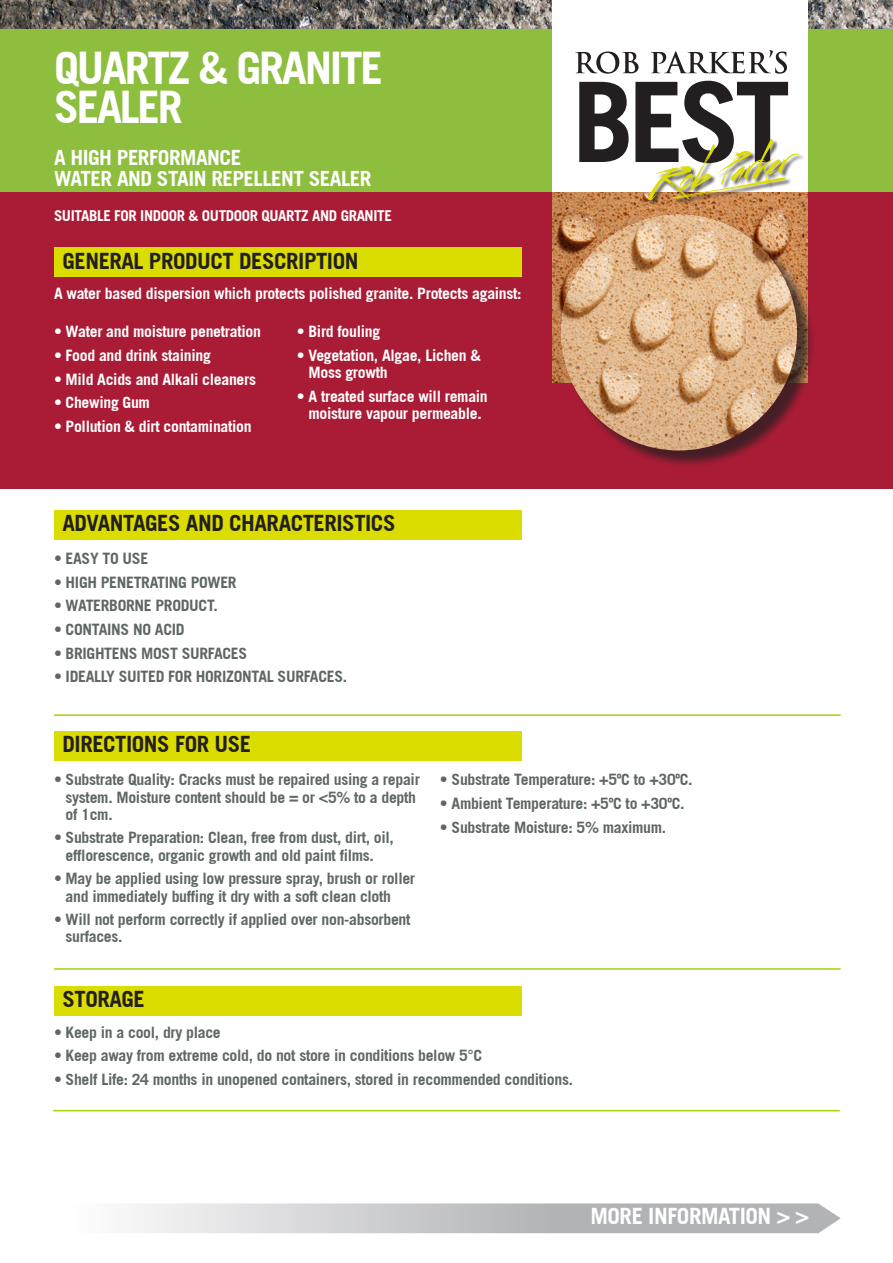
<style>
.page{position:relative;width:893px;height:1263px;background:#fff}
.page>*{position:absolute;margin:0;border:0;box-sizing:border-box;transform-origin:0 0}
.t1{font:700 45px "Trade Gothic";letter-spacing:-.05em;color:#fff}
.t2{font:700 22.5px "Trade Gothic";letter-spacing:-.02em;color:#231f20}
.t3{font:700 22.5px "Trade Gothic";letter-spacing:-.02em;color:#fff}
.t4{font:700 21px "Trade Gothic";letter-spacing:-.025em;color:#fff}
.t5{font:700 15.75px/17.2px "Trade Gothic";letter-spacing:-.02em;color:#5e6763}
.t6{font:700 15.75px/17.2px "Trade Gothic";letter-spacing:-.02em;color:#fff}
.t7{font:700 15px "Trade Gothic";letter-spacing:-.025em;color:#fff}
</style>
<div class="page">
<div style="left:0;top:191px;width:893px;height:298px;background:#aa1c35"></div>
<div style="left:0;top:0;width:893px;height:191px;background:#8dbe3e"></div>
<img style="left:0;top:0;width:553px;height:28px">
<img style="left:808px;top:0;width:85px;height:28px">
<svg style="left:553px;top:191px;width:255px;height:191px;background:#be7e4c"></svg>
<div style="left:553px;top:0;width:255px;height:191px;background:#fff"></div>
<svg style="left:575px;top:52px;width:64px;height:22px"></svg>
<svg style="left:651px;top:50px;width:136px;height:24px"></svg>
<svg style="left:579px;top:82px;width:50px;height:80px"></svg>
<div style="left:648px;top:139px;width:158px;height:71px;background:#231f20;opacity:.75"></div>
<svg style="left:635px;top:81px;width:167px;height:131px"></svg>
<hr style="left:54px;top:714px;width:787px;height:2px;background:#a2d40a">
<div style="left:54px;top:247px;width:468px;height:29px;background:#dbdc00"></div>
<div style="left:54px;top:510px;width:468px;height:30px;background:#dbdc00"></div>
<div style="left:54px;top:731px;width:468px;height:30px;background:#dbdc00"></div>
<hr style="left:54px;top:968px;width:787px;height:2px;background:#a2d40a">
<svg style="left:133px;top:1203px;width:708px;height:30px;background:#c7c8cb"></svg>
<div style="left:563px;top:216px;width:253px;height:253px;background:#231f20;opacity:.75"></div>
<img style="left:561px;top:214px;width:236px;height:236px;border-radius:118px">
<hr style="left:53px;top:1110px;width:787px;height:1px;background:#a2d40a">
<div style="left:54px;top:986px;width:468px;height:30px;background:#dbdc00"></div>
<p class="t1" style="left:54px;top:40px;width:330px">QUARTZ &amp; GRANITE</p>
<p class="t1" style="left:54px;top:79px;width:130px">SEALER</p>
<p class="t4" style="left:54px;top:145px;width:189px">A HIGH PERFORMANCE</p>
<p class="t4" style="left:54px;top:166px;width:319px">WATER AND STAIN REPELLENT SEALER</p>
<p class="t7" style="left:54px;top:206px;width:339px">SUITABLE FOR INDOOR &amp; OUTDOOR QUARTZ AND GRANITE</p>
<p class="t2" style="left:63px;top:247px;width:297px">GENERAL PRODUCT DESCRIPTION</p>
<p class="t6" style="left:54px;top:284px;width:469px">A water based dispersion which protects polished granite. Protects against:</p>
<p class="t6" style="left:54px;top:323px;width:208px">• Water and moisture penetration</p>
<p class="t6" style="left:54px;top:347px;width:158px">• Food and drink staining</p>
<p class="t6" style="left:54px;top:370px;width:204px">• Mild Acids and Alkali cleaners</p>
<p class="t6" style="left:54px;top:394px;width:97px">• Chewing Gum</p>
<p class="t6" style="left:54px;top:417px;width:199px">• Pollution &amp; dirt contamination</p>
<p class="t6" style="left:297px;top:323px;width:85px">• Bird fouling</p>
<p class="t6" style="left:308px;top:347px;width:174px;text-indent:-12px">• Vegetation, Algae, Lichen &amp;<br>Moss growth</p>
<p class="t6" style="left:297px;top:387px;width:192px;text-align:center">• A treated surface will remain moisture vapour permeable.</p>
<p class="t2" style="left:63px;top:509px;width:334px">ADVANTAGES AND CHARACTERISTICS</p>
<p class="t5" style="left:54px;top:550px;width:96px">• EASY TO USE</p>
<p class="t5" style="left:54px;top:573px;width:184px">• HIGH PENETRATING POWER</p>
<p class="t5" style="left:54px;top:597px;width:165px">• WATERBORNE PRODUCT.</p>
<p class="t5" style="left:54px;top:621px;width:132px">• CONTAINS NO ACID</p>
<p class="t5" style="left:54px;top:644px;width:195px">• BRIGHTENS MOST SURFACES</p>
<p class="t5" style="left:54px;top:668px;width:295px">• IDEALLY SUITED FOR HORIZONTAL SURFACES.</p>
<p class="t2" style="left:63px;top:730px;width:190px">DIRECTIONS FOR USE</p>
<p class="t5" style="left:66px;top:771px;width:356px;text-indent:-12px">• Substrate Quality: Cracks must be repaired using a repair system. Moisture content should be = or &lt;5% to a depth of 1cm.</p>
<p class="t5" style="left:54px;top:829px;width:341px;text-align:center">• Substrate Preparation: Clean, free from dust, dirt, oil, efflorescence, organic growth and old paint films.</p>
<p class="t5" style="left:66px;top:870px;width:351px;text-indent:-12px">• May be applied using low pressure spray, brush or roller and immediately buffing it dry with a soft clean cloth</p>
<p class="t5" style="left:66px;top:911px;width:346px;text-indent:-12px">• Will not perform correctly if applied over non-absorbent surfaces.</p>
<p class="t5" style="left:440px;top:771px;width:254px">• Substrate Temperature: +5ºC to +30ºC.</p>
<p class="t5" style="left:440px;top:794px;width:246px">• Ambient Temperature: +5ºC to +30ºC.</p>
<p class="t5" style="left:440px;top:818px;width:228px">• Substrate Moisture: 5% maximum.</p>
<p class="t2" style="left:63px;top:985px;width:84px">STORAGE</p>
<p class="t5" style="left:54px;top:1023px;width:168px">• Keep in a cool, dry place</p>
<p class="t5" style="left:54px;top:1047px;width:430px">• Keep away from extreme cold, do not store in conditions below 5°C</p>
<p class="t5" style="left:54px;top:1070px;width:521px">• Shelf Life: 24 months in unopened containers, stored in recommended conditions.</p>
<h2 class="t3" style="left:590px;top:1202px;width:220px">MORE INFORMATION &gt; &gt;</h2>
</div>
